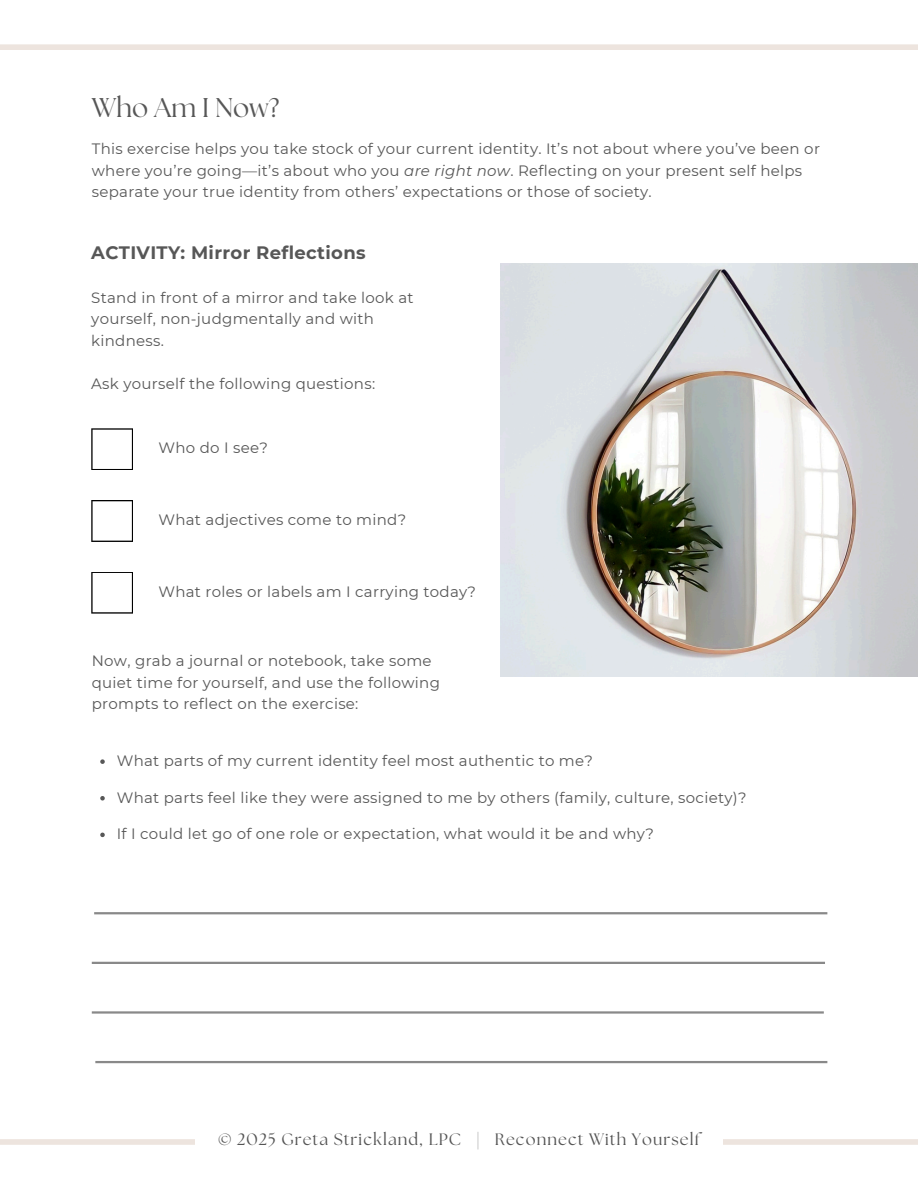
<style>
.page{position:relative;width:918px;height:1188px;background:#fff}
.page>*{position:absolute;margin:0;border:0;box-sizing:border-box;transform-origin:0 0}
.t1{font:27px "The Seasons";letter-spacing:.005em;color:#575757}
.t2{font:700 18px "Montserrat";letter-spacing:.02em;color:#575757}
.t3{font:16.5px "The Seasons";letter-spacing:.065em;color:#545454}
.t4{font:15px/21.3px "Montserrat";letter-spacing:.02em;color:#575757}
.s1{font-style:italic}
</style>
<div class="page">
<svg style="left:91px;top:428px;width:42px;height:42px"></svg>
<svg style="left:91px;top:500px;width:42px;height:42px"></svg>
<svg style="left:91px;top:572px;width:42px;height:42px"></svg>
<img style="left:500px;top:263px;width:418px;height:413px">
<svg style="left:100px;top:759px;width:5px;height:5px"></svg>
<svg style="left:100px;top:796px;width:5px;height:5px"></svg>
<svg style="left:100px;top:833px;width:5px;height:4px"></svg>
<hr style="left:92px;top:962px;width:733px;height:2px;background:#898989">
<hr style="left:92px;top:1011px;width:732px;height:3px;background:#898989">
<hr style="left:94px;top:912px;width:733px;height:2px;background:#898989">
<hr style="left:95px;top:1061px;width:732px;height:2px;background:#898989">
<svg style="left:0;top:44px;width:918px;height:6px;background:#eee5e0"></svg>
<div style="left:0;top:1139px;width:918px;height:6px;background:#ede4de"></div>
<div style="left:195px;top:1126px;width:528px;height:30px;background:#fff"></div>
<p class="t1" style="left:92px;top:95px;width:189px">Who Am I Now?</p>
<p class="t4" style="left:92px;top:138px;width:730px">This exercise helps you take stock of your current identity. It’s not about where you’ve been or where you’re going—it’s about who you <span class="s1">are right now</span>. Reflecting on your present self helps separate your true identity from others’ expectations or those of society.</p>
<p class="t2" style="left:91px;top:242px;width:276px">ACTIVITY: Mirror Reflections</p>
<p class="t4" style="left:91px;top:287px;width:324px">Stand in front of a mirror and take look at yourself, non-judgmentally and with kindness.</p>
<p class="t4" style="left:91px;top:372px;width:285px">Ask yourself the following questions:</p>
<h1 class="t4" style="left:158px;top:437px;width:111px">Who do I see?</h1>
<p class="t4" style="left:158px;top:509px;width:249px">What adjectives come to mind?</p>
<h2 class="t4" style="left:158px;top:581px;width:319px">What roles or labels am I carrying today?</h2>
<p class="t4" style="left:92px;top:650px;width:350px">Now, grab a journal or notebook, take some quiet time for yourself, and use the following prompts to reflect on the exercise:</p>
<p class="t4" style="left:117px;top:750px;width:478px">What parts of my current identity feel most authentic to me?</p>
<p class="t4" style="left:117px;top:787px;width:631px">What parts feel like they were assigned to me by others (family, culture, society)?</p>
<p class="t4" style="left:117px;top:823px;width:539px">If I could let go of one role or expectation, what would it be and why?</p>
<p class="t3" style="left:218px;top:1132px;width:483px">© 2025 Greta Strickland, LPC | Reconnect With Yourself</p>
</div>
